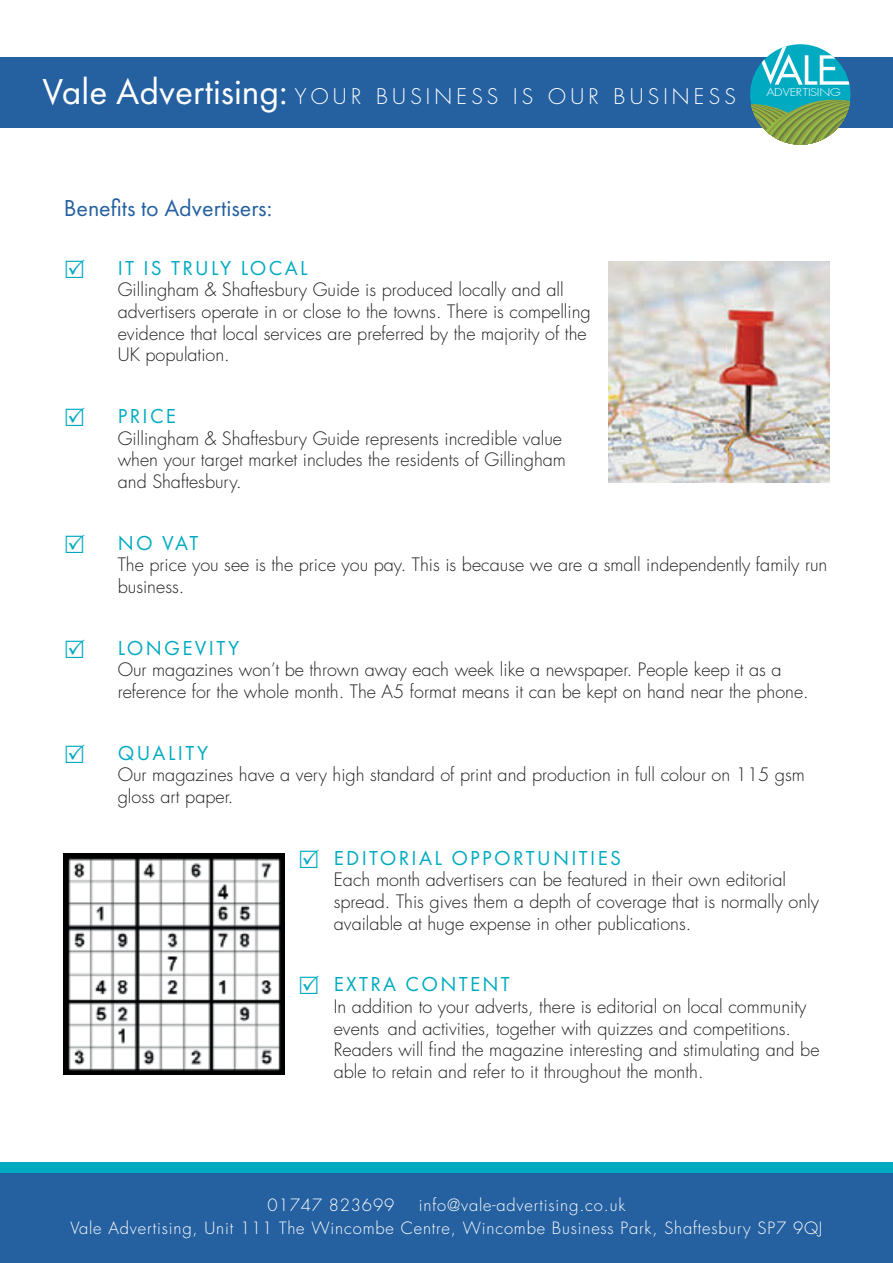
<style>
.page{position:relative;width:893px;height:1263px;background:#fff}
.page>*{position:absolute;margin:0;border:0;box-sizing:border-box;transform-origin:0 0}
.t1{font:37.5px "Futura PT";color:#fff}
.t2{font:24px "Futura PT";color:#2561a1}
.t3{font:21px "Futura PT";letter-spacing:.11em;color:#00abc1}
.t4{font:300 21px "Futura Std";letter-spacing:.2em;color:#fff}
.t5{font:300 18px/21.6px "Futura Std";color:#231f20}
.t6{font:300 16.5px/22.5px "Futura Std";letter-spacing:.05em;color:#fff}
.t7{font:300 10.65px "Futura";letter-spacing:-.02em;color:#fff;scale:1.22 1}
</style>
<div class="page">
<div style="left:0;top:1167px;width:893px;height:96px;background:#2561a1"></div>
<div style="left:0;top:1162px;width:893px;height:10px;background:#00abc1"></div>
<div style="left:1px;top:58px;width:892px;height:70px;background:#2561a1"></div>
<div style="left:750px;top:44px;width:100px;height:101px;background:#00abc1;border-radius:50%"></div>
<svg style="left:751px;top:100px;width:99px;height:45px"></svg>
<svg style="left:758px;top:44px;width:92px;height:41px"></svg>
<img style="left:64px;top:854px;width:221px;height:221px">
<img style="left:608px;top:261px;width:221px;height:221px">
<h1 class="t1" style="left:43px;top:69px;width:247px">Vale Advertising:</h1>
<p class="t7" style="left:766px;top:86px;width:62px">ADVERTISING</p>
<p class="t4" style="left:295px;top:84px;width:442px">YOUR BUSINESS IS OUR BUSINESS</p>
<h2 class="t2" style="left:64px;top:194px;width:210px">Benefits to Advertisers:</h2>
<p class="t3" style="left:118px;top:255px;width:191px">IT IS TRULY LOCAL</p>
<p class="t5" style="left:118px;top:280px;width:474px">Gillingham &amp; Shaftesbury Guide is produced locally and all advertisers operate in or close to the towns. There is compelling evidence that local services are preferred by the majority of the UK population.</p>
<p class="t3" style="left:118px;top:404px;width:60px">PRICE</p>
<p class="t5" style="left:118px;top:428px;width:450px">Gillingham &amp; Shaftesbury Guide represents incredible value when your target market includes the residents of Gillingham and Shaftesbury.</p>
<p class="t3" style="left:118px;top:530px;width:82px">NO VAT</p>
<p class="t5" style="left:118px;top:554px;width:711px">The price you see is the price you pay. This is because we are a small independently family run business.</p>
<p class="t3" style="left:118px;top:635px;width:123px">LONGEVITY</p>
<p class="t5" style="left:118px;top:659px;width:693px">Our magazines won’t be thrown away each week like a newspaper. People keep it as a reference for the whole month. The A5 format means it can be kept on hand near the phone.</p>
<p class="t3" style="left:118px;top:740px;width:92px">QUALITY</p>
<p class="t5" style="left:118px;top:764px;width:689px">Our magazines have a very high standard of print and production in full colour on 115 gsm gloss art paper.</p>
<p class="t3" style="left:334px;top:845px;width:289px">EDITORIAL OPPORTUNITIES</p>
<p class="t5" style="left:334px;top:869px;width:487px">Each month advertisers can be featured in their own editorial spread. This gives them a depth of coverage that is normally only available at huge expense in other publications.</p>
<p class="t3" style="left:334px;top:972px;width:178px">EXTRA CONTENT</p>
<p class="t5" style="left:334px;top:996px;width:487px">In addition to your adverts, there is editorial on local community events and activities, together with quizzes and competitions.<br>Readers will find the magazine interesting and stimulating and be able to retain and refer to it throughout the month.</p>
<p class="t6" style="left:70px;top:1194px;width:754px;text-indent:348px">info@vale-advertising.co.uk<br>Vale Advertising, Unit 111 The Wincombe Centre, Wincombe Business Park, Shaftesbury SP7 9QJ</p>
<p class="t6" style="left:268px;top:1194px;width:128px">01747 823699</p>
</div>
